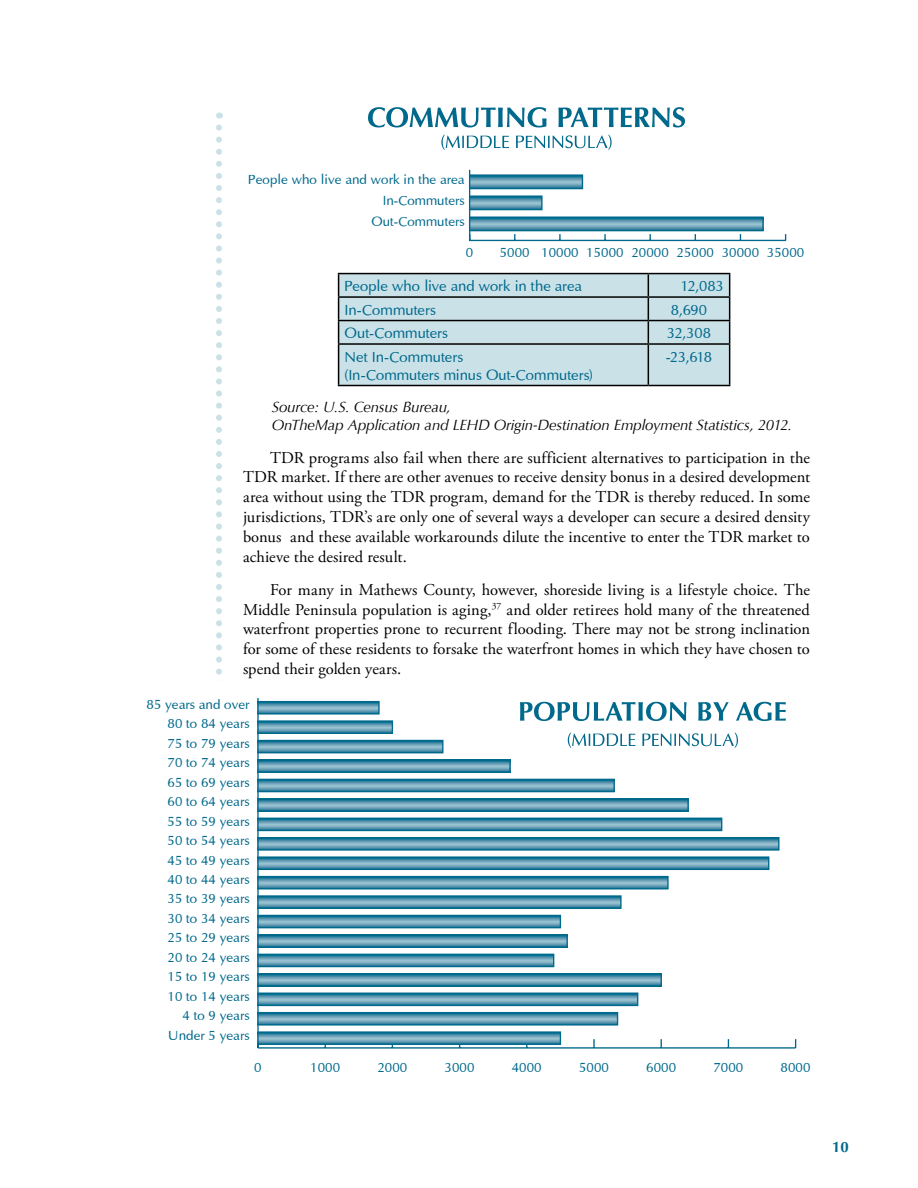
<style>
.page{position:relative;width:918px;height:1188px;background:#fff}
.page>*{position:absolute;margin:0;border:0;box-sizing:border-box;transform-origin:0 0}
.t1{font:16.5px/19.8px "Adobe Garamond Pro";color:#000;text-align:justify}
.t2{font:15px/18px "Optima";letter-spacing:-.005em;color:#00698c}
.t3{font:italic 15px/18px "Optima";letter-spacing:-.015em;color:#000}
.t4{font:700 15px "Optima";color:#00698c}
.t5{font:13.5px "Optima";color:#00698c}
</style>
<div class="page">
<svg style="left:216px;top:128px;width:6px;height:553px"></svg>
<hr style="left:258px;top:1047px;width:538px;height:2px;background:#00688c">
<svg style="left:593px;top:1039px;width:2px;height:8px"></svg>
<hr style="left:257px;top:698px;width:2px;height:350px;background:#00688c">
<svg style="left:259px;top:1047px;width:12px;height:1px"></svg>
<svg style="left:259px;top:703px;width:119px;height:10px"></svg>
<div style="left:257px;top:701px;width:123px;height:14px;border:1px solid #00698c"></div>
<svg style="left:259px;top:722px;width:132px;height:10px"></svg>
<div style="left:257px;top:720px;width:136px;height:14px;border:1px solid #00698c"></div>
<svg style="left:259px;top:742px;width:182px;height:9px;background:#6ea4ba"></svg>
<div style="left:257px;top:740px;width:186px;height:13px;border:1px solid #00698c"></div>
<svg style="left:259px;top:761px;width:250px;height:10px;background:#67a0b7"></svg>
<div style="left:257px;top:759px;width:254px;height:14px;border:1px solid #00698c"></div>
<svg style="left:259px;top:781px;width:354px;height:9px;background:#6fa4ba"></svg>
<div style="left:257px;top:779px;width:358px;height:13px;border:1px solid #00698c"></div>
<svg style="left:259px;top:800px;width:428px;height:10px;background:#67a0b7"></svg>
<div style="left:257px;top:798px;width:432px;height:14px;border:1px solid #00698c"></div>
<svg style="left:259px;top:820px;width:461px;height:9px;background:#6fa4ba"></svg>
<div style="left:257px;top:818px;width:465px;height:13px;border:1px solid #00698c"></div>
<svg style="left:259px;top:839px;width:519px;height:10px;background:#68a0b7"></svg>
<div style="left:257px;top:837px;width:523px;height:14px;border:1px solid #00698c"></div>
<svg style="left:259px;top:858px;width:508px;height:10px;background:#65a0b7"></svg>
<div style="left:257px;top:856px;width:512px;height:14px;border:1px solid #00698c"></div>
<svg style="left:259px;top:878px;width:408px;height:9px;background:#6ea4ba"></svg>
<div style="left:257px;top:876px;width:412px;height:13px;border:1px solid #00698c"></div>
<svg style="left:259px;top:897px;width:361px;height:10px;background:#66a0b7"></svg>
<div style="left:257px;top:895px;width:365px;height:14px;border:1px solid #00698c"></div>
<svg style="left:259px;top:917px;width:300px;height:9px;background:#6fa4ba"></svg>
<div style="left:257px;top:915px;width:304px;height:13px;border:1px solid #00698c"></div>
<svg style="left:259px;top:936px;width:307px;height:10px;background:#67a0b7"></svg>
<div style="left:257px;top:934px;width:311px;height:14px;border:1px solid #00698c"></div>
<svg style="left:259px;top:956px;width:293px;height:9px;background:#6fa4ba"></svg>
<div style="left:257px;top:954px;width:297px;height:13px;border:1px solid #00698c"></div>
<svg style="left:259px;top:975px;width:401px;height:10px;background:#68a0b7"></svg>
<div style="left:257px;top:973px;width:405px;height:14px;border:1px solid #00698c"></div>
<svg style="left:259px;top:995px;width:377px;height:9px;background:#6fa4ba"></svg>
<div style="left:257px;top:993px;width:381px;height:13px;border:1px solid #00698c"></div>
<svg style="left:259px;top:1014px;width:357px;height:10px;background:#68a0b7"></svg>
<div style="left:257px;top:1012px;width:361px;height:14px;border:1px solid #00698c"></div>
<svg style="left:259px;top:1033px;width:300px;height:10px;background:#65a0b7"></svg>
<div style="left:257px;top:1031px;width:304px;height:14px;border:1px solid #00698c"></div>
<svg style="left:520px;top:702px;width:166px;height:19px"></svg>
<svg style="left:698px;top:702px;width:31px;height:19px"></svg>
<svg style="left:736px;top:702px;width:50px;height:19px"></svg>
<svg style="left:568px;top:732px;width:67px;height:16px"></svg>
<svg style="left:642px;top:732px;width:96px;height:16px"></svg>
<div style="left:339px;top:274px;width:390px;height:111px;background:#cbe1e8"></div>
<hr style="left:338px;top:273px;width:310px;height:1px;background:#000">
<hr style="left:648px;top:273px;width:82px;height:1px;background:#000">
<hr style="left:338px;top:296px;width:310px;height:2px;background:#000">
<hr style="left:648px;top:296px;width:82px;height:2px;background:#000">
<hr style="left:338px;top:320px;width:310px;height:1px;background:#000">
<svg style="left:338px;top:274px;width:1px;height:69px"></svg>
<hr style="left:648px;top:320px;width:82px;height:1px;background:#000">
<svg style="left:648px;top:274px;width:1px;height:69px"></svg>
<svg style="left:729px;top:274px;width:1px;height:69px"></svg>
<hr style="left:338px;top:343px;width:310px;height:2px;background:#000">
<hr style="left:338px;top:345px;width:1px;height:40px;background:#000">
<hr style="left:648px;top:343px;width:82px;height:2px;background:#000">
<hr style="left:648px;top:345px;width:1px;height:40px;background:#000">
<hr style="left:729px;top:345px;width:1px;height:40px;background:#000">
<hr style="left:338px;top:385px;width:310px;height:1px;background:#000">
<hr style="left:648px;top:385px;width:82px;height:1px;background:#000">
<hr style="left:470px;top:240px;width:316px;height:1px;background:#00688c">
<svg style="left:559px;top:234px;width:2px;height:6px"></svg>
<svg style="left:604px;top:234px;width:2px;height:6px"></svg>
<hr style="left:469px;top:170px;width:1px;height:70px;background:#00688c">
<svg style="left:471px;top:176px;width:110px;height:11px"></svg>
<div style="left:469px;top:174px;width:114px;height:15px;border:1px solid #00698c"></div>
<svg style="left:471px;top:197px;width:70px;height:11px"></svg>
<div style="left:469px;top:195px;width:74px;height:15px;border:1px solid #00698c"></div>
<svg style="left:471px;top:219px;width:291px;height:10px;background:#6ea4ba"></svg>
<div style="left:469px;top:217px;width:295px;height:14px;border:1px solid #00698c"></div>
<svg style="left:368px;top:107px;width:179px;height:20px"></svg>
<svg style="left:558px;top:107px;width:127px;height:20px"></svg>
<svg style="left:441px;top:135px;width:68px;height:15px"></svg>
<svg style="left:516px;top:135px;width:96px;height:15px"></svg>
<p class="t5" style="left:248px;top:172px;width:218px">People who live and work in the area</p>
<p class="t5" style="left:383px;top:193px;width:83px">In-Commuters</p>
<p class="t5" style="left:372px;top:214px;width:95px">Out-Commuters</p>
<p class="t5" style="left:466px;top:244px;width:9px">0</p>
<p class="t5" style="left:500px;top:244px;width:306px">5000 10000 15000 20000 25000 30000 35000</p>
<p class="t2" style="left:345px;top:277px;width:239px">People who live and work in the area</p>
<p class="t2" style="left:680px;top:277px;width:45px">12,083</p>
<p class="t2" style="left:345px;top:300px;width:93px">In-Commuters</p>
<p class="t2" style="left:671px;top:300px;width:38px">8,690</p>
<p class="t2" style="left:345px;top:324px;width:105px">Out-Commuters</p>
<p class="t2" style="left:667px;top:324px;width:46px">32,308</p>
<p class="t2" style="left:345px;top:347px;width:250px">Net In-Commuters<br>(In-Commuters minus Out-Commuters)</p>
<p class="t2" style="left:666px;top:347px;width:48px">-23,618</p>
<p class="t3" style="left:272px;top:398px;width:522px">Source: U.S. Census Bureau,<br>OnTheMap Application and LEHD Origin-Destination Employment Statistics, 2012.</p>
<p class="t1" style="left:243px;top:448px;width:569px;text-indent:27px">TDR programs also fail when there are sufficient alternatives to participation in the TDR market. If there are other avenues to receive density bonus in a desired development area without using the TDR program, demand for the TDR is thereby reduced. In some jurisdictions, TDR’s are only one of several ways a developer can secure a desired density bonus and these available workarounds dilute the incentive to enter the TDR market to achieve the desired result.</p>
<p class="t1" style="left:243px;top:580px;width:569px;text-indent:27px">For many in Mathews County, however, shoreside living is a lifestyle choice. The Middle Peninsula population is aging,<sup>37</sup> and older retirees hold many of the threatened waterfront properties prone to recurrent flooding. There may not be strong inclination for some of these residents to forsake the waterfront homes in which they have chosen to spend their golden years.</p>
<p class="t5" style="left:147px;top:696px;width:105px">85 years and over</p>
<p class="t5" style="left:168px;top:716px;width:84px">80 to 84 years</p>
<p class="t5" style="left:168px;top:735px;width:84px">75 to 79 years</p>
<p class="t5" style="left:168px;top:755px;width:84px">70 to 74 years</p>
<p class="t5" style="left:168px;top:774px;width:84px">65 to 69 years</p>
<p class="t5" style="left:168px;top:793px;width:84px">60 to 64 years</p>
<p class="t5" style="left:168px;top:813px;width:84px">55 to 59 years</p>
<p class="t5" style="left:168px;top:832px;width:84px">50 to 54 years</p>
<p class="t5" style="left:168px;top:852px;width:84px">45 to 49 years</p>
<p class="t5" style="left:168px;top:871px;width:84px">40 to 44 years</p>
<p class="t5" style="left:168px;top:891px;width:84px">35 to 39 years</p>
<p class="t5" style="left:168px;top:910px;width:84px">30 to 34 years</p>
<p class="t5" style="left:168px;top:930px;width:84px">25 to 29 years</p>
<p class="t5" style="left:168px;top:949px;width:84px">20 to 24 years</p>
<p class="t5" style="left:168px;top:968px;width:84px">15 to 19 years</p>
<p class="t5" style="left:168px;top:988px;width:84px">10 to 14 years</p>
<p class="t5" style="left:183px;top:1007px;width:69px">4 to 9 years</p>
<p class="t5" style="left:168px;top:1027px;width:83px">Under 5 years</p>
<p class="t5" style="left:254px;top:1060px;width:9px">0</p>
<p class="t5" style="left:310px;top:1060px;width:31px">1000</p>
<p class="t5" style="left:377px;top:1060px;width:31px">2000</p>
<p class="t5" style="left:445px;top:1060px;width:31px">3000</p>
<p class="t5" style="left:512px;top:1060px;width:31px">4000</p>
<p class="t5" style="left:579px;top:1060px;width:31px">5000</p>
<p class="t5" style="left:646px;top:1060px;width:31px">6000</p>
<p class="t5" style="left:713px;top:1060px;width:31px">7000</p>
<p class="t5" style="left:781px;top:1060px;width:31px">8000</p>
<p class="t4" style="left:832px;top:1138px;width:18px">10</p>
</div>
